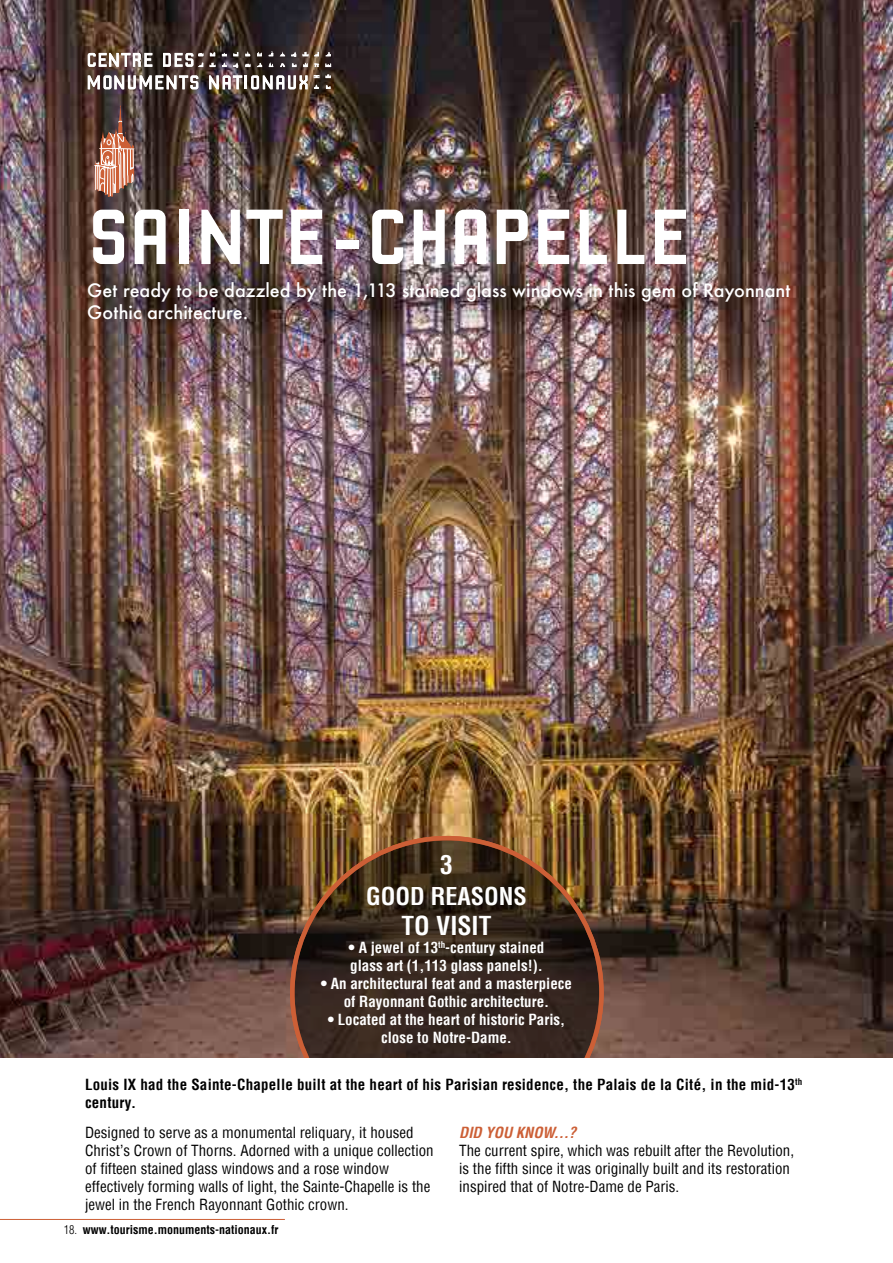
<style>
.page{position:relative;width:893px;height:1263px;background:#fff}
.page>*{position:absolute;margin:0;border:0;box-sizing:border-box;transform-origin:0 0}
.t1{font:82.5px "Robust CMN";letter-spacing:-.015em;color:#fff}
.t2{font:700 condensed 25.5px "Helvetica";color:#fff}
.t3{font:700 condensed 24px "Helvetica";color:#fff}
.t4{font:500 18px/21.6px "Futura";color:#fff}
.t5{font:condensed 15px/18px "Helvetica";color:#000}
.t6{font:700 condensed 15px/18px "Helvetica";color:#fff;text-align:center}
.t7{font:700 condensed 15px/18px "Helvetica";letter-spacing:.015em;color:#000}
.t8{font:italic 700 condensed 15px "Helvetica";color:#cc5f36}
.t9{font:700 condensed 12px "Helvetica";color:#000}
.s1{font-weight:300}
</style>
<div class="page">
<img style="left:0;top:0;width:893px;height:1058px">
<svg style="left:292px;top:838px;width:309px;height:309px;background:#37261c"></svg>
<svg style="left:314px;top:52px;width:5px;height:4px"></svg>
<svg style="left:269px;top:51px;width:4px;height:5px"></svg>
<svg style="left:292px;top:63px;width:4px;height:4px"></svg>
<svg style="left:280px;top:63px;width:5px;height:4px"></svg>
<svg style="left:257px;top:63px;width:5px;height:4px"></svg>
<svg style="left:303px;top:51px;width:5px;height:5px"></svg>
<svg style="left:326px;top:52px;width:5px;height:4px"></svg>
<svg style="left:326px;top:85px;width:4px;height:4px"></svg>
<svg style="left:325px;top:74px;width:6px;height:4px"></svg>
<svg style="left:314px;top:75px;width:5px;height:3px"></svg>
<svg style="left:210px;top:52px;width:5px;height:4px"></svg>
<svg style="left:222px;top:62px;width:5px;height:5px"></svg>
<svg style="left:257px;top:52px;width:5px;height:4px"></svg>
<svg style="left:245px;top:51px;width:5px;height:5px"></svg>
<svg style="left:245px;top:63px;width:5px;height:4px"></svg>
<svg style="left:233px;top:52px;width:5px;height:4px"></svg>
<svg style="left:303px;top:62px;width:5px;height:5px"></svg>
<svg style="left:280px;top:51px;width:5px;height:5px"></svg>
<svg style="left:233px;top:62px;width:5px;height:6px"></svg>
<svg style="left:325px;top:64px;width:6px;height:3px"></svg>
<svg style="left:269px;top:62px;width:4px;height:5px"></svg>
<svg style="left:314px;top:84px;width:5px;height:5px"></svg>
<svg style="left:210px;top:62px;width:5px;height:5px"></svg>
<svg style="left:291px;top:51px;width:5px;height:6px"></svg>
<svg style="left:314px;top:63px;width:5px;height:4px"></svg>
<svg style="left:222px;top:53px;width:5px;height:3px"></svg>
<svg style="left:163px;top:52px;width:40px;height:15px"></svg>
<svg style="left:88px;top:53px;width:64px;height:14px"></svg>
<svg style="left:209px;top:75px;width:99px;height:14px"></svg>
<svg style="left:88px;top:75px;width:110px;height:14px"></svg>
<div style="left:0;top:1058px;width:893px;height:187px;background:#fff"></div>
<hr style="left:0;top:1219px;width:285px;height:1px;background:#cc5f36">
<svg style="left:94px;top:101px;width:41px;height:96px;background:#966b5c"></svg>
<h1 class="t1" style="left:87px;top:192px;width:606px">SAINTE-CHAPELLE</h1>
<p class="t4" style="left:87px;top:279px;width:704px">Get ready to be dazzled by the 1,113 stained glass windows in this gem of Rayonnant<br>Gothic architecture.</p>
<h2 class="t2" style="left:440px;top:849px;width:14px">3</h2>
<h3 class="t3" style="left:366px;top:881px;width:162px">GOOD REASONS</h3>
<h2 class="t2" style="left:401px;top:910px;width:91px">TO VISIT</h2>
<p class="t6" style="left:349px;top:939px;width:197px;text-align:left">• A jewel of 13<sup>th</sup>-century stained glass art (1,113 glass panels!).</p>
<p class="t6" style="left:321px;top:975px;width:253px">• An architectural feat and a masterpiece of Rayonnant Gothic architecture.</p>
<p class="t6" style="left:328px;top:1011px;width:239px">• Located at the heart of historic Paris, close to Notre-Dame.</p>
<p class="t7" style="left:85px;top:1075px;width:719px">Louis IX had the Sainte-Chapelle built at the heart of his Parisian residence, the Palais de la Cité, in the mid-13<sup>th </sup>century.</p>
<p class="t5" style="left:85px;top:1123px;width:350px">Designed to serve as a monumental reliquary, it housed Christ’s Crown of Thorns. Adorned with a unique collection of fifteen stained glass windows and a rose window effectively forming walls of light, the Sainte-Chapelle is the jewel in the French Rayonnant Gothic crown.</p>
<p class="t8" style="left:459px;top:1123px;width:119px">DID YOU KNOW...?</p>
<p class="t5" style="left:459px;top:1141px;width:336px">The current spire, which was rebuilt after the Revolution, is the fifth since it was originally built and its restoration inspired that of Notre-Dame de Paris.</p>
<p class="t9" style="left:64px;top:1221px;width:216px"><span class="s1">18.</span> www.tourisme.monuments-nationaux.fr</p>
</div>
